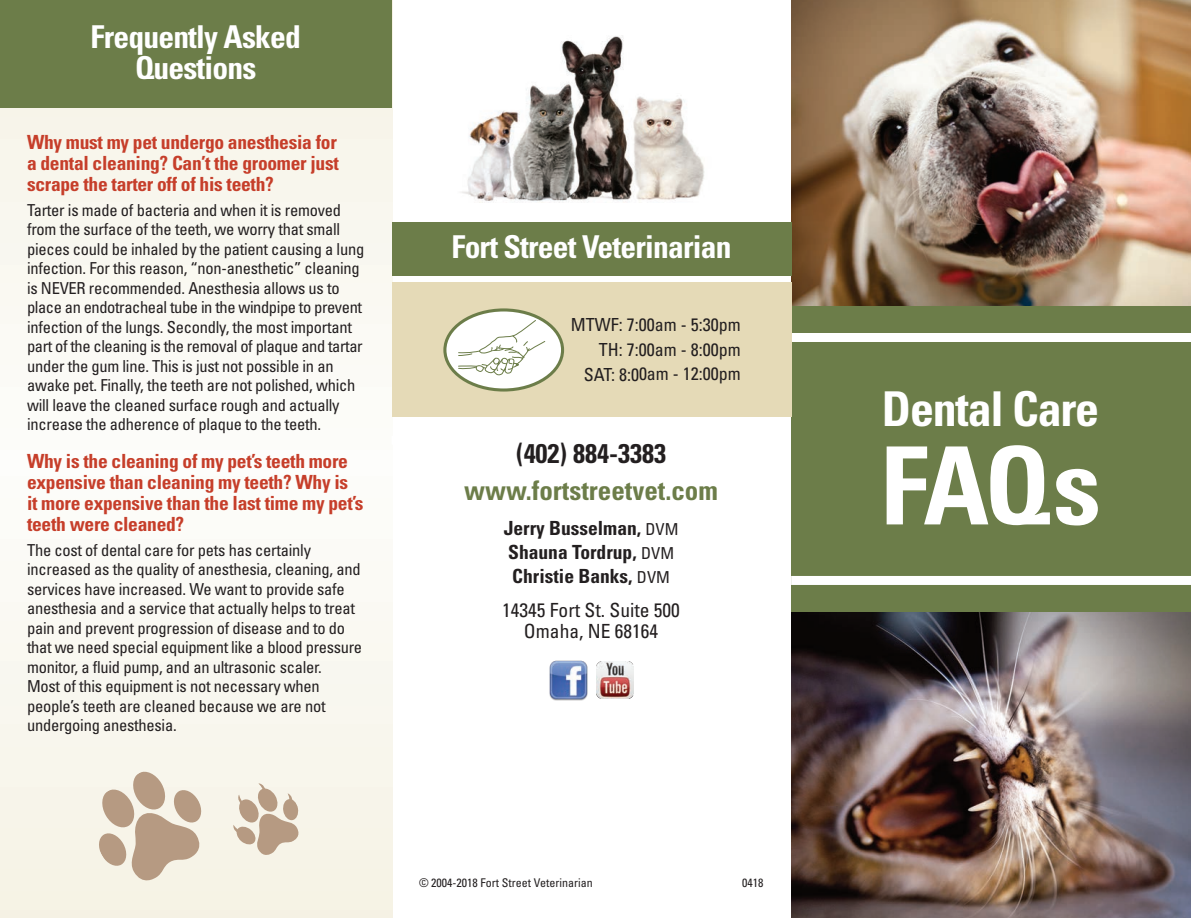
<style>
.page{position:relative;width:1191px;height:918px;background:#fff}
.page>*{position:absolute;margin:0;border:0;box-sizing:border-box;transform-origin:0 0}
.t1{font:700 condensed 108px "Univers";color:#fff}
.t2{font:700 condensed 48px "Univers";letter-spacing:-.025em;color:#fff}
.t3{font:700 condensed 31.5px/31.5px "Univers";letter-spacing:-.025em;color:#fff;text-align:center}
.t4{font:700 condensed 27px "Univers";color:#6c7d49}
.t5{font:700 condensed 27px "Univers";color:#231f20}
.t6{font:700 condensed 19.5px/21px "Univers";letter-spacing:-.015em;color:#c63e2a;text-align:justify}
.t7{font:700 condensed 19.5px/24px "Univers";color:#231f20}
.t8{font:condensed 19.5px/21px "Univers";color:#231f20;text-align:center}
.t9{font:condensed 18px/24.8px "Univers";color:#231f20;text-align:right}
.t10{font:condensed 16.5px/19.5px "Univers";letter-spacing:-.015em;color:#231f20}
.t11{font:condensed 12px "Univers";color:#231f20}
.s1{font-weight:400;font-size:16.5px}
</style>
<div class="page">
<img style="left:791px;top:0;width:400px;height:306px">
<img style="left:791px;top:612px;width:400px;height:306px">
<div style="left:0;top:0;width:392px;height:918px;background:#faf9f1"></div>
<div style="left:791px;top:306px;width:400px;height:306px;background:#6c7d49"></div>
<div style="left:0;top:0;width:392px;height:108px;background:#6c7d49"></div>
<svg style="left:97px;top:772px;width:108px;height:114px"></svg>
<svg style="left:233px;top:783px;width:66px;height:72px"></svg>
<div style="left:791px;top:333px;width:400px;height:9px;background:#fff"></div>
<div style="left:791px;top:576px;width:400px;height:9px;background:#fff"></div>
<div style="left:392px;top:222px;width:399px;height:54px;background:#6c7d49"></div>
<div style="left:392px;top:282px;width:399px;height:135px;background:#e5dab7"></div>
<img style="left:461px;top:35px;width:244px;height:168px">
<img style="left:549px;top:661px;width:39px;height:40px">
<img style="left:597px;top:662px;width:36px;height:37px">
<svg style="left:445px;top:310px;width:117px;height:80px;background:#eceee8"></svg>
<div style="left:443px;top:308px;width:121px;height:84px;border:3px solid #6c7d49;border-radius:50%"></div>
<svg style="left:458px;top:320px;width:87px;height:57px;background:#eff1eb"></svg>
<h3 class="t3" style="left:91px;top:23px;width:212px">Frequently Asked<br>Questions</h3>
<p class="t6" style="left:27px;top:133px;width:313px">Why must my pet undergo anesthesia for a dental cleaning? Can’t the groomer just scrape the tarter off of his teeth?</p>
<p class="t10" style="left:27px;top:202px;width:339px">Tarter is made of bacteria and when it is removed from the surface of the teeth, we worry that small pieces could be inhaled by the patient causing a lung infection. For this reason, “non-anesthetic” cleaning is NEVER recommended. Anesthesia allows us to place an endotracheal tube in the windpipe to prevent infection of the lungs. Secondly, the most important part of the cleaning is the removal of plaque and tartar under the gum line. This is just not possible in an awake pet. Finally, the teeth are not polished, which will leave the cleaned surface rough and actually increase the adherence of plaque to the teeth.</p>
<p class="t6" style="left:27px;top:452px;width:338px;text-align:left">Why is the cleaning of my pet’s teeth more expensive than cleaning my teeth? Why is it more expensive than the last time my pet’s teeth were cleaned?</p>
<p class="t10" style="left:27px;top:541px;width:337px">The cost of dental care for pets has certainly increased as the quality of anesthesia, cleaning, and services have increased. We want to provide safe anesthesia and a service that actually helps to treat pain and prevent progression of disease and to do that we need special equipment like a blood pressure monitor, a fluid pump, and an ultrasonic scaler.<br>Most of this equipment is not necessary when people’s teeth are cleaned because we are not undergoing anesthesia.</p>
<h3 class="t3" style="left:451px;top:234px;width:281px">Fort Street Veterinarian</h3>
<p class="t9" style="left:571px;top:314px;width:172px">MTWF: 7:00am - 5:30pm<br>TH: 7:00am - 8:00pm<br>SAT: 8:00am - 12:00pm</p>
<h3 class="t5" style="left:516px;top:443px;width:151px">(402) 884-3383</h3>
<h3 class="t4" style="left:464px;top:481px;width:255px">www.fortstreetvet.com</h3>
<p class="t7" style="left:504px;top:518px;width:176px">Jerry Busselman, <span class="s1">DVM<br></span>Shauna Tordrup, <span class="s1">DVM<br></span>Christie Banks, <span class="s1">DVM</span></p>
<p class="t8" style="left:502px;top:601px;width:179px">14345 Fort St. Suite 500<br>Omaha, NE 68164</p>
<p class="t11" style="left:419px;top:879px;width:175px">© 2004-2018 Fort Street Veterinarian</p>
<p class="t11" style="left:742px;top:879px;width:23px">0418</p>
<h2 class="t2" style="left:882px;top:392px;width:219px">Dental Care</h2>
<h1 class="t1" style="left:880px;top:446px;width:222px">FAQs</h1>
</div>
